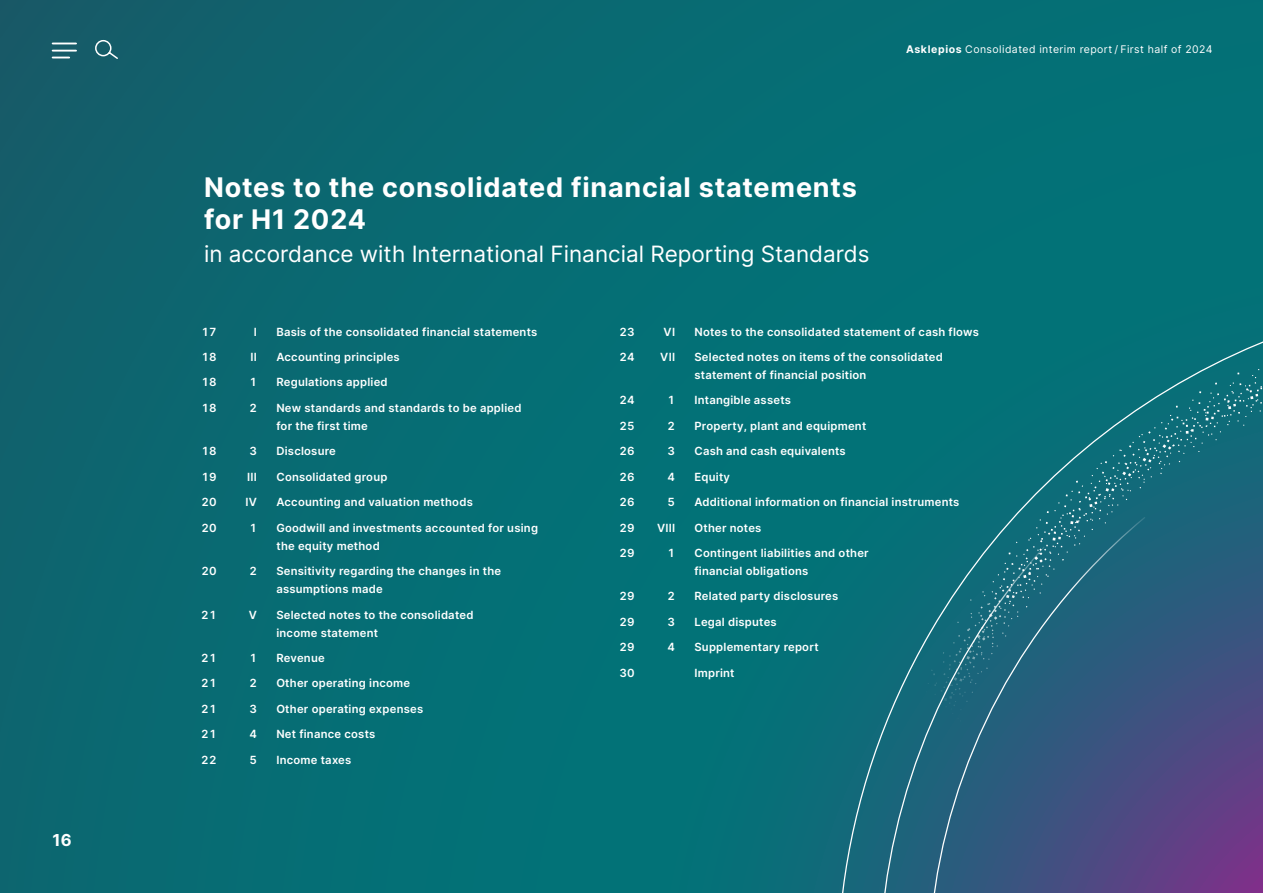
<style>
.page{position:relative;width:1263px;height:893px;background:#fff}
.page>*{position:absolute;margin:0;border:0;box-sizing:border-box;transform-origin:0 0}
.t1{font:700 27px/32.4px "Inter";letter-spacing:.03em;color:#fff}
.t2{font:22.5px "Inter";color:#fff}
.t3{font:700 16.5px "Inter";color:#fff}
.t4{font:600 11.25px/18px "Inter";letter-spacing:.02em;color:#fff}
.t5{font:10.5px "Inter";letter-spacing:.04em;color:#fff}
.s1{font-weight:700}
</style>
<div class="page">
<div style="left:0;top:0;width:1263px;height:893px;background:linear-gradient(to right,#0d656f,#007579)"></div>
<svg style="left:1015px;top:369px;width:247px;height:146px"></svg>
<svg style="left:992px;top:515px;width:271px;height:27px"></svg>
<svg style="left:821px;top:542px;width:442px;height:351px"></svg>
<svg style="left:53px;top:43px;width:23px;height:1px"></svg>
<hr style="left:53px;top:50px;width:23px;height:2px;background:#fff">
<svg style="left:53px;top:57px;width:16px;height:1px"></svg>
<svg style="left:94px;top:39px;width:25px;height:21px"></svg>
<h3 class="t3" style="left:53px;top:828px;width:21px">16</h3>
<p class="t5" style="left:906px;top:42px;width:308px"><span class="s1">Asklepios</span> Consolidated interim report / First half of 2024</p>
<h1 class="t1" style="left:204px;top:170px;width:654px">Notes to the consolidated financial statements for H1 2024</h1>
<h2 class="t2" style="left:204px;top:237px;width:667px">in accordance with International Financial Reporting Standards</h2>
<p class="t4" style="left:201px;top:322px;width:17px">17</p>
<p class="t4" style="left:254px;top:322px;width:5px">I</p>
<p class="t4" style="left:276px;top:322px;width:262px">Basis of the consolidated financial statements</p>
<p class="t4" style="left:201px;top:348px;width:17px">18</p>
<p class="t4" style="left:251px;top:348px;width:8px">II</p>
<p class="t4" style="left:276px;top:348px;width:125px">Accounting principles</p>
<p class="t4" style="left:201px;top:373px;width:17px">18</p>
<p class="t4" style="left:249px;top:373px;width:9px">1</p>
<p class="t4" style="left:276px;top:373px;width:113px">Regulations applied</p>
<p class="t4" style="left:201px;top:399px;width:17px">18</p>
<p class="t4" style="left:249px;top:399px;width:9px">2</p>
<p class="t4" style="left:276px;top:399px;width:247px">New standards and standards to be applied for the first time</p>
<p class="t4" style="left:201px;top:442px;width:17px">18</p>
<p class="t4" style="left:249px;top:442px;width:9px">3</p>
<p class="t4" style="left:276px;top:442px;width:61px">Disclosure</p>
<p class="t4" style="left:201px;top:467px;width:17px">19</p>
<p class="t4" style="left:247px;top:467px;width:11px">III</p>
<p class="t4" style="left:276px;top:467px;width:113px">Consolidated group</p>
<p class="t4" style="left:201px;top:493px;width:17px">20</p>
<p class="t4" style="left:246px;top:493px;width:13px">IV</p>
<p class="t4" style="left:276px;top:493px;width:198px">Accounting and valuation methods</p>
<p class="t4" style="left:201px;top:518px;width:17px">20</p>
<p class="t4" style="left:249px;top:518px;width:9px">1</p>
<p class="t4" style="left:276px;top:518px;width:263px">Goodwill and investments accounted for using the equity method</p>
<p class="t4" style="left:201px;top:562px;width:17px">20</p>
<p class="t4" style="left:249px;top:562px;width:9px">2</p>
<p class="t4" style="left:276px;top:562px;width:226px">Sensitivity regarding the changes in the assumptions made</p>
<p class="t4" style="left:201px;top:605px;width:17px">21</p>
<p class="t4" style="left:249px;top:605px;width:10px">V</p>
<p class="t4" style="left:276px;top:605px;width:199px">Selected notes to the consolidated income statement</p>
<p class="t4" style="left:201px;top:649px;width:17px">21</p>
<p class="t4" style="left:249px;top:649px;width:9px">1</p>
<p class="t4" style="left:276px;top:649px;width:50px">Revenue</p>
<p class="t4" style="left:201px;top:674px;width:17px">21</p>
<p class="t4" style="left:249px;top:674px;width:9px">2</p>
<p class="t4" style="left:276px;top:674px;width:135px">Other operating income</p>
<p class="t4" style="left:201px;top:699px;width:17px">21</p>
<p class="t4" style="left:249px;top:699px;width:9px">3</p>
<p class="t4" style="left:276px;top:699px;width:148px">Other operating expenses</p>
<p class="t4" style="left:201px;top:725px;width:17px">21</p>
<p class="t4" style="left:249px;top:725px;width:9px">4</p>
<p class="t4" style="left:276px;top:725px;width:100px">Net finance costs</p>
<p class="t4" style="left:201px;top:750px;width:17px">22</p>
<p class="t4" style="left:249px;top:750px;width:9px">5</p>
<p class="t4" style="left:276px;top:750px;width:77px">Income taxes</p>
<p class="t4" style="left:619px;top:322px;width:17px">23</p>
<p class="t4" style="left:664px;top:322px;width:13px">VI</p>
<p class="t4" style="left:694px;top:322px;width:286px">Notes to the consolidated statement of cash flows</p>
<p class="t4" style="left:619px;top:348px;width:17px">24</p>
<p class="t4" style="left:660px;top:348px;width:16px">VII</p>
<p class="t4" style="left:694px;top:348px;width:250px">Selected notes on items of the consolidated statement of financial position</p>
<p class="t4" style="left:619px;top:391px;width:17px">24</p>
<p class="t4" style="left:667px;top:391px;width:9px">1</p>
<p class="t4" style="left:694px;top:391px;width:98px">Intangible assets</p>
<p class="t4" style="left:619px;top:416px;width:17px">25</p>
<p class="t4" style="left:667px;top:416px;width:9px">2</p>
<p class="t4" style="left:694px;top:416px;width:173px">Property, plant and equipment</p>
<p class="t4" style="left:619px;top:442px;width:17px">26</p>
<p class="t4" style="left:667px;top:442px;width:9px">3</p>
<p class="t4" style="left:694px;top:442px;width:153px">Cash and cash equivalents</p>
<p class="t4" style="left:619px;top:467px;width:17px">26</p>
<p class="t4" style="left:667px;top:467px;width:9px">4</p>
<p class="t4" style="left:694px;top:467px;width:37px">Equity</p>
<p class="t4" style="left:619px;top:493px;width:17px">26</p>
<p class="t4" style="left:667px;top:493px;width:9px">5</p>
<p class="t4" style="left:694px;top:493px;width:266px">Additional information on financial instruments</p>
<p class="t4" style="left:619px;top:518px;width:17px">29</p>
<p class="t4" style="left:657px;top:518px;width:20px">VIII</p>
<p class="t4" style="left:694px;top:518px;width:68px">Other notes</p>
<p class="t4" style="left:619px;top:544px;width:17px">29</p>
<p class="t4" style="left:667px;top:544px;width:9px">1</p>
<p class="t4" style="left:694px;top:544px;width:176px">Contingent liabilities and other financial obligations</p>
<p class="t4" style="left:619px;top:587px;width:17px">29</p>
<p class="t4" style="left:667px;top:587px;width:9px">2</p>
<p class="t4" style="left:694px;top:587px;width:145px">Related party disclosures</p>
<p class="t4" style="left:619px;top:612px;width:17px">29</p>
<p class="t4" style="left:667px;top:612px;width:9px">3</p>
<p class="t4" style="left:694px;top:612px;width:84px">Legal disputes</p>
<p class="t4" style="left:619px;top:638px;width:17px">29</p>
<p class="t4" style="left:667px;top:638px;width:9px">4</p>
<p class="t4" style="left:694px;top:638px;width:126px">Supplementary report</p>
<p class="t4" style="left:619px;top:663px;width:17px">30</p>
<p class="t4" style="left:694px;top:663px;width:42px">Imprint</p>
</div>
